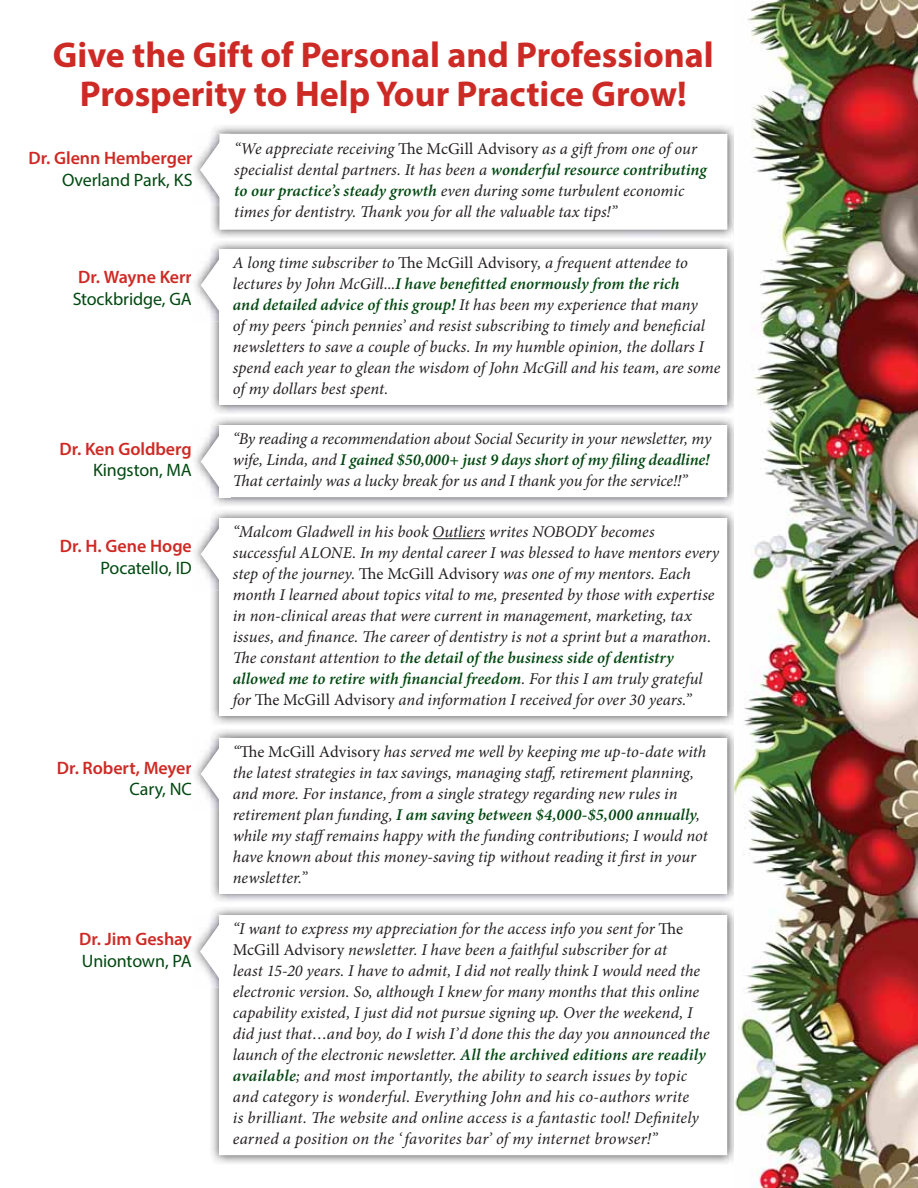
<style>
.page{position:relative;width:918px;height:1188px;background:#fff}
.page>*{position:absolute;margin:0;border:0;box-sizing:border-box;transform-origin:0 0}
.t1{font:700 36px/39px "Myriad Pro";color:#ce2a25;text-align:center}
.t2{font:600 18px "Myriad Pro";color:#ce2a25}
.t3{font:18px "Myriad Pro";letter-spacing:-.005em;color:#004810}
.t4{font:italic 16.5px/21px "Minion Pro";color:#231f20}
.s1{font-style:normal}
.s2{font-weight:600;color:#004810}
</style>
<div class="page">
<img style="left:737px;top:0;width:181px;height:1188px">
<img style="left:211px;top:125px;width:523px;height:380px">
<div style="left:220px;top:249px;width:507px;height:156px;background:#fff"></div>
<img style="left:194px;top:249px;width:26px;height:72px">
<svg style="left:200px;top:254px;width:20px;height:62px"></svg>
<img style="left:211px;top:511px;width:523px;height:213px">
<div style="left:220px;top:518px;width:507px;height:198px;background:#fff"></div>
<hr style="left:433px;top:538px;width:52px;height:1px;background:#231f20">
<img style="left:194px;top:518px;width:26px;height:72px">
<svg style="left:200px;top:523px;width:20px;height:62px"></svg>
<div style="left:220px;top:426px;width:507px;height:71px;background:#fff"></div>
<img style="left:194px;top:425px;width:37px;height:73px">
<img style="left:220px;top:426px;width:11px;height:71px">
<svg style="left:200px;top:431px;width:22px;height:61px"></svg>
<img style="left:211px;top:908px;width:526px;height:255px">
<div style="left:220px;top:916px;width:507px;height:239px;background:#fff"></div>
<img style="left:193px;top:915px;width:37px;height:73px">
<img style="left:220px;top:916px;width:10px;height:72px">
<svg style="left:199px;top:921px;width:22px;height:61px"></svg>
<img style="left:211px;top:730px;width:526px;height:172px">
<div style="left:220px;top:738px;width:507px;height:156px;background:#fff"></div>
<img style="left:194px;top:738px;width:26px;height:72px">
<svg style="left:200px;top:743px;width:20px;height:62px"></svg>
<svg style="left:220px;top:134px;width:507px;height:95px"></svg>
<img style="left:193px;top:134px;width:27px;height:72px">
<img style="left:220px;top:134px;width:10px;height:72px">
<svg style="left:199px;top:139px;width:22px;height:61px"></svg>
<h1 class="t1" style="left:53px;top:38px;width:662px">Give the Gift of Personal and Professional<br>Prosperity to Help Your Practice Grow!</h1>
<p class="t2" style="left:29px;top:151px;width:166px">Dr. Glenn Hemberger</p>
<p class="t3" style="left:62px;top:173px;width:132px">Overland Park, KS</p>
<p class="t2" style="left:78px;top:270px;width:115px">Dr. Wayne Kerr</p>
<p class="t3" style="left:73px;top:292px;width:121px">Stockbridge, GA</p>
<p class="t2" style="left:59px;top:442px;width:134px">Dr. Ken Goldberg</p>
<p class="t3" style="left:93px;top:464px;width:100px">Kingston, MA</p>
<p class="t2" style="left:60px;top:539px;width:134px">Dr. H. Gene Hoge</p>
<p class="t3" style="left:101px;top:561px;width:93px">Pocatello, ID</p>
<p class="t2" style="left:57px;top:761px;width:136px">Dr. Robert, Meyer</p>
<p class="t3" style="left:130px;top:782px;width:64px">Cary, NC</p>
<p class="t2" style="left:79px;top:932px;width:114px">Dr. Jim Geshay</p>
<p class="t3" style="left:82px;top:954px;width:111px">Uniontown, PA</p>
<p class="t4" style="left:234px;top:140px;width:474px">“We appreciate receiving <span class="s1">The McGill Advisory</span> as a gift from one of our specialist dental partners. It has been a <span class="s2">wonderful resource contributing to our practice’s steady growth</span> even during some turbulent economic times for dentistry. Thank you for all the valuable tax tips!”</p>
<p class="t4" style="left:233px;top:254px;width:489px">A long time subscriber to <span class="s1">The McGill Advisory</span>, a frequent attendee to lectures by John McGill...<span class="s2">I have benefitted enormously from the rich<br>and detailed advice of this group!</span> It has been my experience that many<br>of my peers ‘pinch pennies’ and resist subscribing to timely and beneficial newsletters to save a couple of bucks. In my humble opinion, the dollars I spend each year to glean the wisdom of John McGill and his team, are some of my dollars best spent.</p>
<p class="t4" style="left:233px;top:430px;width:480px;text-align:justify">“By reading a recommendation about Social Security in your newsletter, my wife, Linda, and <span class="s2">I gained $50,000+ just 9 days short of my filing deadline!<br></span>That certainly was a lucky break for us and I thank you for the service!!”</p>
<p class="t4" style="left:233px;top:523px;width:488px">“Malcom Gladwell in his book Outliers writes NOBODY becomes successful ALONE. In my dental career I was blessed to have mentors every step of the journey. <span class="s1">The McGill Advisory</span> was one of my mentors. Each month I learned about topics vital to me, presented by those with expertise in non-clinical areas that were current in management, marketing, tax issues, and finance. The career of dentistry is not a sprint but a marathon.<br>The constant attention to <span class="s2">the detail of the business side of dentistry allowed me to retire with financial freedom</span>. For this I am truly grateful for <span class="s1">The McGill Advisory</span> and information I received for over 30 years.”</p>
<p class="t4" style="left:233px;top:742px;width:477px">“<span class="s1">The McGill Advisory</span> has served me well by keeping me up-to-date with the latest strategies in tax savings, managing staff, retirement planning, and more. For instance, from a single strategy regarding new rules in retirement plan funding, <span class="s2">I am saving between $4,000-$5,000 annually</span>, while my staffremains happy with the funding contributions; I would not have known about this money-saving tip without reading it first in your newsletter.”</p>
<p class="t4" style="left:233px;top:920px;width:478px">“I want to express my appreciation for the access info you sent for <span class="s1">The McGill Advisory</span> newsletter. I have been a faithful subscriber for at<br>least 15-20 years. I have to admit, I did not really think I would need the electronic version. So, although I knew for many months that this online capability existed, I just did not pursue signing up. Over the weekend, I did just that…and boy, do I wish I’d done this the day you announced the launch of the electronic newsletter. <span class="s2">All the archived editions are readily available</span>; and most importantly, the ability to search issues by topic and category is wonderful. Everything John and his co-authors write<br>is brilliant. The website and online access is a fantastic tool! Definitely earned a position on the ‘ favorites bar’ of my internet browser!”</p>
</div>
